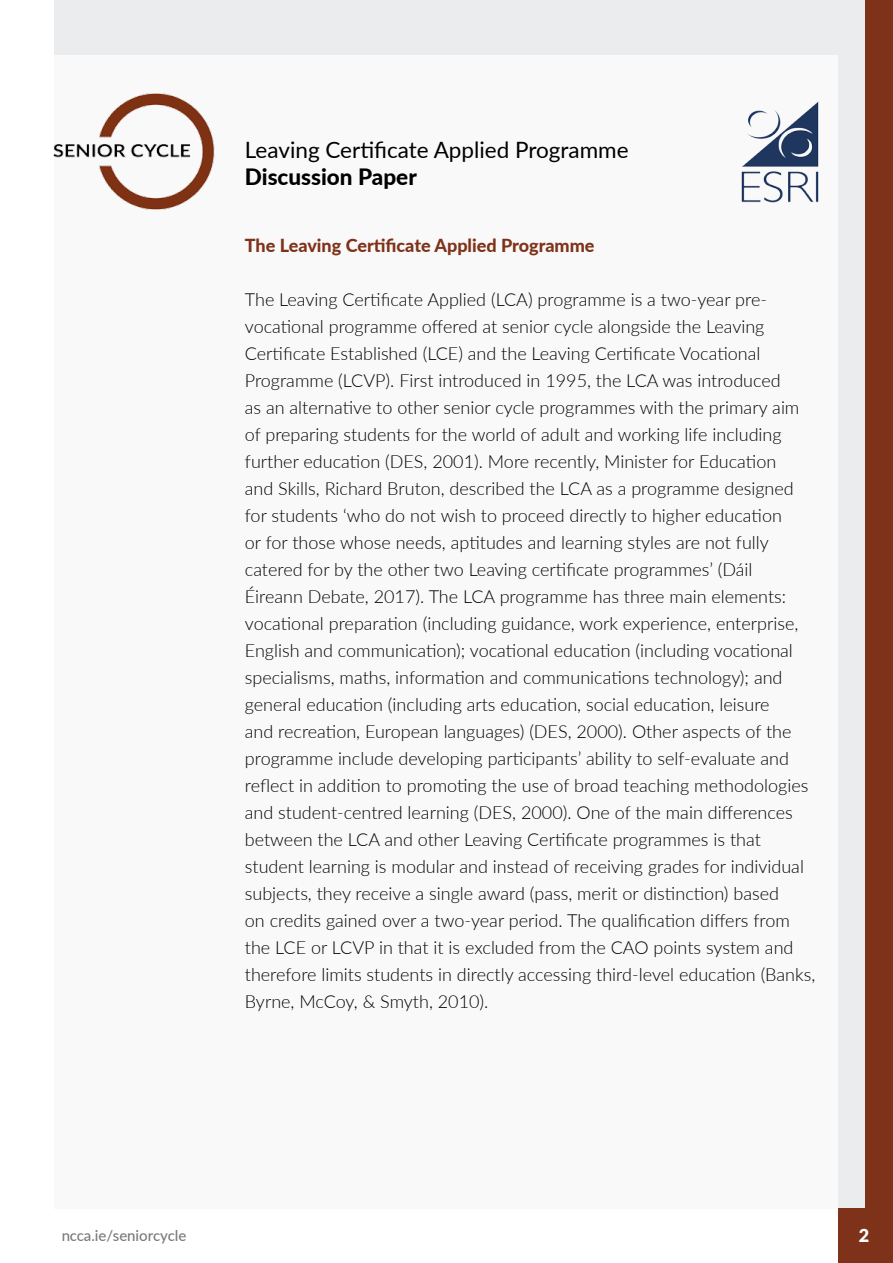
<style>
.page{position:relative;width:893px;height:1263px;background:#fff}
.page>*{position:absolute;margin:0;border:0;box-sizing:border-box;transform-origin:0 0}
.t1{font:22.5px "Lato";color:#000}
.t2{font:800 22.5px "Lato";color:#000}
.t3{font:300 18px/27px "Lato";color:#000}
.t4{font:800 18px "Lato";color:#7f321a}
.t5{font:900 18px "Lato";color:#fff}
.t6{font:500 15px "Lato";color:#000}
</style>
<div class="page">
<div style="left:54px;top:0;width:812px;height:1209px;background:#eaeced"></div>
<div style="left:34px;top:55px;width:804px;height:1161px;background:#fff"></div>
<div style="left:866px;top:0;width:27px;height:1263px;background:#7d3219"></div>
<div style="left:838px;top:1209px;width:55px;height:54px;background:#7d3219"></div>
<img style="left:53px;top:93px;width:162px;height:117px">
<img style="left:741px;top:101px;width:78px;height:102px">
<p class="t1" style="left:245px;top:134px;width:385px">Leaving Certificate Applied Programme</p>
<p class="t2" style="left:245px;top:160px;width:173px">Discussion Paper</p>
<p class="t4" style="left:245px;top:232px;width:351px">The Leaving Certificate Applied Programme</p>
<p class="t3" style="left:245px;top:285px;width:572px">The Leaving Certificate Applied (LCA) programme is a two-year pre&shy;vocational programme offered at senior cycle alongside the Leaving Certificate Established (LCE) and the Leaving Certificate Vocational Programme (LCVP). First introduced in 1995, the LCA was introduced<br>as an alternative to other senior cycle programmes with the primary aim of preparing students for the world of adult and working life including further education (DES, 2001). More recently, Minister for Education<br>and Skills, Richard Bruton, described the LCA as a programme designed for students ‘who do not wish to proceed directly to higher education<br>or for those whose needs, aptitudes and learning styles are not fully catered for by the other two Leaving certificate programmes’ (Dáil<br>Éireann Debate, 2017). The LCA programme has three main elements: vocational preparation (including guidance, work experience, enterprise, English and communication); vocational education (including vocational specialisms, maths, information and communications technology); and general education (including arts education, social education, leisure<br>and recreation, European languages) (DES, 2000). Other aspects of the programme include developing participants’ ability to self-evaluate and reflect in addition to promoting the use of broad teaching methodologies and student-centred learning (DES, 2000). One of the main differences between the LCA and other Leaving Certificate programmes is that student learning is modular and instead of receiving grades for individual subjects, they receive a single award (pass, merit or distinction) based<br>on credits gained over a two-year period. The qualification differs from the LCE or LCVP in that it is excluded from the CAO points system and therefore limits students in directly accessing third-level education (Banks, Byrne, McCoy, &amp; Smyth, 2010).</p>
<p class="t6" style="left:61px;top:1224px;width:127px">ncca.ie/seniorcycle</p>
<p class="t5" style="left:859px;top:1222px;width:12px">2</p>
</div>
